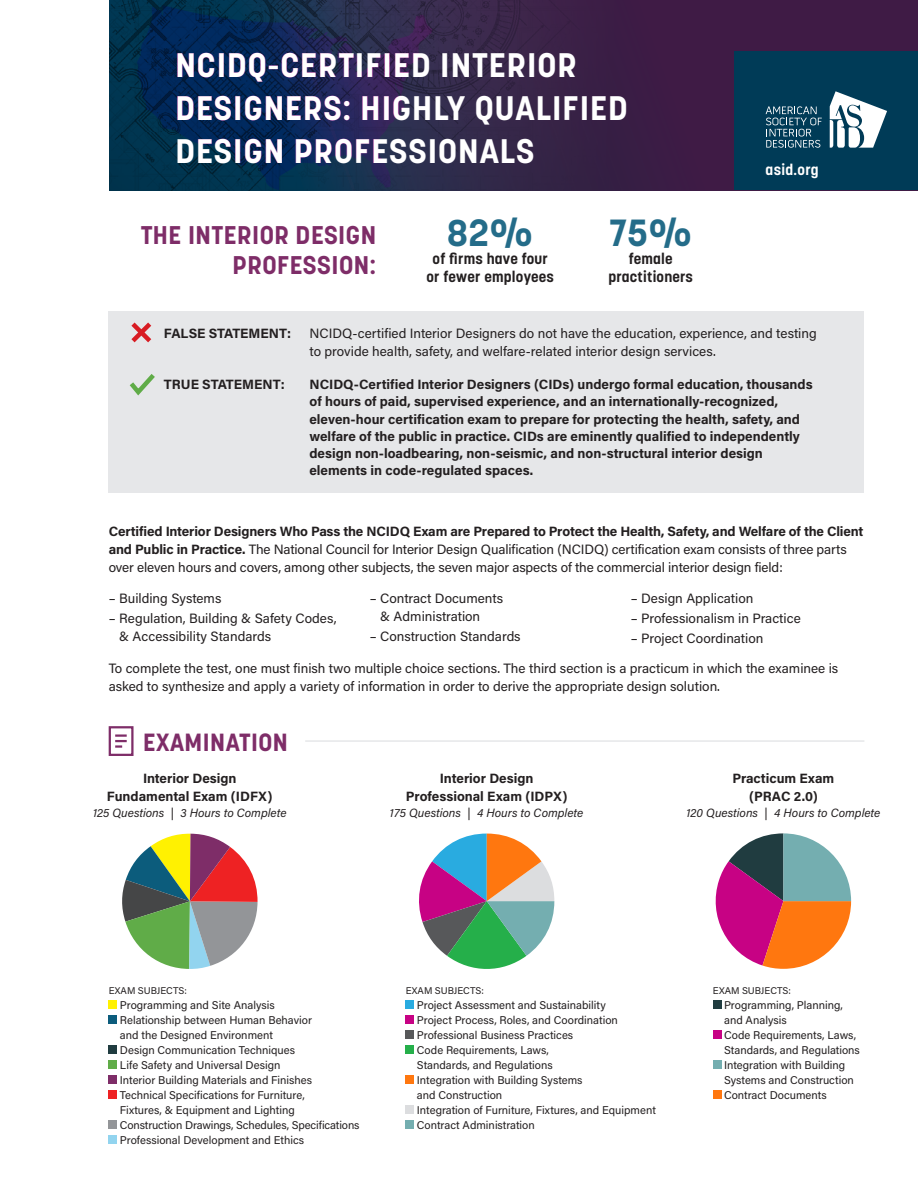
<style>
.page{position:relative;width:918px;height:1188px;background:#fff}
.page>*{position:absolute;margin:0;border:0;box-sizing:border-box;transform-origin:0 0}
.t1{font:700 37.5px "Korolev";color:#246c89}
.t2{font:700 33.75px/42.8px "Korolev";letter-spacing:.03em;color:#fff}
.t3{font:700 25.35px/30.5px "Korolev";letter-spacing:.02em;color:#7e2d68;text-align:right}
.t4{font:700 24.75px "Korolev";letter-spacing:.02em;color:#7e2d68}
.t5{font:700 15px/18px "Korolev";letter-spacing:.015em;color:#231f20;text-align:center}
.t6{font:700 15px "Korolev";letter-spacing:.02em;color:#fff}
.t7{font:13.5px/18px "Acumin Pro";color:#231f20}
.t8{font:700 13.5px/17.2px "Acumin Pro";color:#231f20;text-align:center}
.t9{font:italic 12px "Acumin Pro";color:#231f20}
.t10{font:11.25px/15px "Acumin Pro";color:#231f20}
.t11{font:9.75px "Acumin Pro";color:#231f20}
.s1{font-weight:700}
</style>
<div class="page">
<div style="left:109px;top:0;width:809px;height:190px;background:#3f1b45"></div>
<img style="left:109px;top:0;width:392px;height:132px">
<img style="left:501px;top:0;width:113px;height:190px">
<img style="left:109px;top:132px;width:393px;height:58px">
<div style="left:734px;top:52px;width:184px;height:138px;background:#003b57"></div>
<svg style="left:766px;top:106px;width:56px;height:42px"></svg>
<svg style="left:830px;top:91px;width:57px;height:57px"></svg>
<svg style="left:137px;top:5px;width:296px;height:185px"></svg>
<div style="left:108px;top:312px;width:756px;height:181px;background:#e6e7e9"></div>
<div style="left:109px;top:1000px;width:8px;height:9px;background:#fff101"></div>
<div style="left:109px;top:1015px;width:8px;height:9px;background:#0c5c7c"></div>
<div style="left:109px;top:1045px;width:8px;height:9px;background:#203c40"></div>
<div style="left:109px;top:1060px;width:8px;height:9px;background:#60ac48"></div>
<div style="left:109px;top:1075px;width:8px;height:9px;background:#7e2d68"></div>
<div style="left:109px;top:1090px;width:8px;height:9px;background:#ee2223"></div>
<div style="left:109px;top:1120px;width:8px;height:9px;background:#939598"></div>
<div style="left:109px;top:1135px;width:8px;height:9px;background:#92d4ef"></div>
<div style="left:406px;top:1000px;width:8px;height:9px;background:#29abe0"></div>
<div style="left:406px;top:1015px;width:8px;height:9px;background:#c70284"></div>
<div style="left:406px;top:1030px;width:8px;height:9px;background:#57585a"></div>
<div style="left:406px;top:1045px;width:8px;height:9px;background:#25af4a"></div>
<div style="left:406px;top:1075px;width:8px;height:9px;background:#ff770f"></div>
<div style="left:406px;top:1105px;width:8px;height:9px;background:#dcdddf"></div>
<div style="left:406px;top:1120px;width:8px;height:9px;background:#74aeb0"></div>
<div style="left:713px;top:1000px;width:8px;height:9px;background:#203c40"></div>
<div style="left:713px;top:1030px;width:8px;height:9px;background:#c70284"></div>
<div style="left:713px;top:1060px;width:8px;height:9px;background:#74aeb0"></div>
<div style="left:713px;top:1090px;width:8px;height:9px;background:#ff770f"></div>
<svg style="left:131px;top:322px;width:21px;height:21px"></svg>
<svg style="left:129px;top:374px;width:26px;height:22px"></svg>
<hr style="left:305px;top:740px;width:559px;height:2px;background:#e6e7e9">
<div style="left:109px;top:726px;width:25px;height:30px;border:2px solid #7e2d68"></div>
<svg style="left:115px;top:734px;width:12px;height:14px"></svg>
<svg style="left:122px;top:834px;width:136px;height:135px"></svg>
<svg style="left:419px;top:834px;width:135px;height:135px"></svg>
<svg style="left:715px;top:833px;width:136px;height:136px"></svg>
<p class="t2" style="left:176px;top:44px;width:454px">NCIDQ-CERTIFIED INTERIOR<br>DESIGNERS: HIGHLY QUALIFIED<br>DESIGN PROFESSIONALS</p>
<p class="t3" style="left:141px;top:220px;width:237px">THE INTERIOR DESIGN<br>PROFESSION:</p>
<p class="t1" style="left:447px;top:209px;width:88px">82%</p>
<p class="t5" style="left:427px;top:267px;width:129px">or fewer employees</p>
<p class="t5" style="left:433px;top:249px;width:117px">of firms have four</p>
<p class="t1" style="left:609px;top:209px;width:85px">75%</p>
<p class="t5" style="left:608px;top:249px;width:86px">female practitioners</p>
<p class="t6" style="left:766px;top:160px;width:54px">asid.org</p>
<p class="t8" style="left:164px;top:325px;width:129px">FALSE STATEMENT:</p>
<p class="t7" style="left:309px;top:325px;width:509px;line-height:17.2px">NCIDQ-certified Interior Designers do not have the education, experience, and testing to provide health, safety, and welfare-related interior design services.</p>
<p class="t8" style="left:164px;top:375px;width:122px">TRUE STATEMENT:</p>
<p class="t8" style="left:309px;top:375px;width:505px;text-align:left">NCIDQ-Certified Interior Designers (CIDs) undergo formal education, thousands of hours of paid, supervised experience, and an internationally-recognized, eleven-hour certification exam to prepare for protecting the health, safety, and welfare of the public in practice. CIDs are eminently qualified to independently design non-loadbearing, non-seismic, and non-structural interior design elements in code-regulated spaces.</p>
<p class="t7" style="left:109px;top:521px;width:756px"><span class="s1">Certified Interior Designers Who Pass the NCIDQ Exam are Prepared to Protect the Health, Safety, and Welfare of the Client and Public in Practice.</span> The National Council for Interior Design Qualification (NCIDQ) certification exam consists of three parts over eleven hours and covers, among other subjects, the seven major aspects of the commercial interior design field:</p>
<p class="t7" style="left:109px;top:589px;width:114px">– Building Systems</p>
<p class="t7" style="left:119px;top:609px;width:219px;text-indent:-11px">– Regulation, Building &amp; Safety Codes, &amp; Accessibility Standards</p>
<p class="t7" style="left:380px;top:589px;width:125px;text-indent:-11px">– Contract Documents &amp; Administration</p>
<p class="t7" style="left:370px;top:627px;width:153px">– Construction Standards</p>
<p class="t7" style="left:631px;top:589px;width:124px">– Design Application</p>
<p class="t7" style="left:631px;top:609px;width:172px">– Professionalism in Practice</p>
<p class="t7" style="left:631px;top:629px;width:134px">– Project Coordination</p>
<p class="t7" style="left:109px;top:659px;width:731px">To complete the test, one must finish two multiple choice sections. The third section is a practicum in which the examinee is asked to synthesize and apply a variety of information in order to derive the appropriate design solution.</p>
<p class="t4" style="left:143px;top:726px;width:146px">EXAMINATION</p>
<p class="t8" style="left:107px;top:768px;width:167px;line-height:18px">Interior Design<br>Fundamental Exam (IDFX)</p>
<p class="t9" style="left:93px;top:805px;width:195px">125 Questions | 3 Hours to Complete</p>
<p class="t8" style="left:406px;top:768px;width:163px;line-height:18px">Interior Design<br>Professional Exam (IDPX)</p>
<p class="t9" style="left:390px;top:805px;width:195px">175 Questions | 4 Hours to Complete</p>
<p class="t8" style="left:732px;top:768px;width:104px;line-height:18px">Practicum Exam (PRAC 2.0)</p>
<p class="t9" style="left:686px;top:805px;width:195px">120 Questions | 4 Hours to Complete</p>
<p class="t11" style="left:109px;top:983px;width:80px">EXAM SUBJECTS:</p>
<p class="t10" style="left:120px;top:997px;width:156px">Programming and Site Analysis</p>
<p class="t10" style="left:120px;top:1012px;width:194px">Relationship between Human Behavior and the Designed Environment</p>
<p class="t10" style="left:120px;top:1042px;width:177px">Design Communication Techniques</p>
<p class="t10" style="left:120px;top:1057px;width:162px">Life Safety and Universal Design</p>
<p class="t10" style="left:120px;top:1072px;width:194px">Interior Building Materials and Finishes</p>
<p class="t10" style="left:120px;top:1087px;width:186px">Technical Specifications for Furniture,<br>Fixtures, &amp; Equipment and Lighting</p>
<p class="t10" style="left:120px;top:1117px;width:241px">Construction Drawings, Schedules, Specifications</p>
<p class="t10" style="left:120px;top:1132px;width:186px">Professional Development and Ethics</p>
<p class="t11" style="left:406px;top:983px;width:80px">EXAM SUBJECTS:</p>
<p class="t10" style="left:417px;top:997px;width:190px">Project Assessment and Sustainability</p>
<p class="t10" style="left:417px;top:1012px;width:202px">Project Process, Roles, and Coordination</p>
<p class="t10" style="left:417px;top:1027px;width:158px">Professional Business Practices</p>
<p class="t10" style="left:417px;top:1042px;width:137px">Code Requirements, Laws,<br>Standards, and Regulations</p>
<p class="t10" style="left:417px;top:1072px;width:167px">Integration with Building Systems and Construction</p>
<p class="t10" style="left:417px;top:1102px;width:241px">Integration of Furniture, Fixtures, and Equipment</p>
<p class="t10" style="left:417px;top:1117px;width:119px">Contract Administration</p>
<p class="t11" style="left:713px;top:983px;width:80px">EXAM SUBJECTS:</p>
<p class="t10" style="left:724px;top:997px;width:120px">Programming, Planning, and Analysis</p>
<p class="t10" style="left:724px;top:1027px;width:137px">Code Requirements, Laws,<br>Standards, and Regulations</p>
<p class="t10" style="left:724px;top:1057px;width:131px">Integration with Building<br>Systems and Construction</p>
<p class="t10" style="left:724px;top:1087px;width:104px">Contract Documents</p>
</div>
